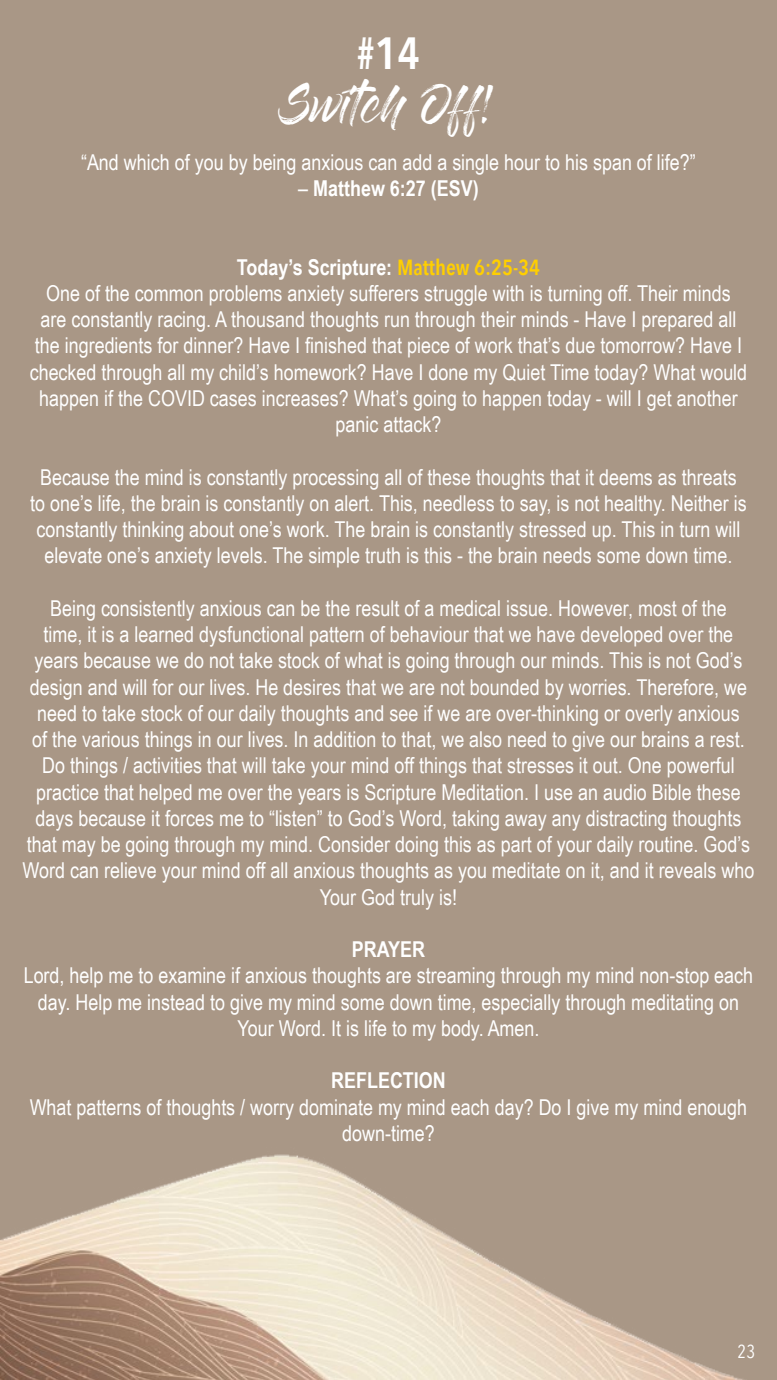
<style>
.page{position:relative;width:777px;height:1380px;background:#fff}
.page>*{position:absolute;margin:0;border:0;box-sizing:border-box;transform-origin:0 0}
.t1{font:600 45px "Avenir Next Condensed";color:#fff}
.t2{font:37.5px "Gloss And Bloom";color:#fff}
.t3{font:21.88px/26.2px "Arial Narrow";color:#fff;text-align:center}
.t4{font:700 21.88px "Arial Narrow";color:#fff}
.t5{font:18.75px "Avenir Next Condensed";color:#fff}
.s1{font-weight:400}
.s2{font-weight:700}
.s3{font-family:"Avenir Next Condensed";font-weight:600;color:#ffcf01}
</style>
<div class="page">
<div style="left:0;top:0;width:776px;height:1380px;background:#a99786"></div>
<img style="left:1px;top:1154px;width:743px;height:226px">
<h1 class="t1" style="left:357px;top:15px;width:64px">#14</h1>
<h2 class="t2" style="left:281px;top:87px;width:215px">Switch Off!</h2>
<p class="t3" style="left:81px;top:148px;width:616px">“And which of you by being anxious can add a single hour to his span of life?”</p>
<p class="t4" style="left:298px;top:172px;width:182px"><span class="s1">–</span> Matthew 6:27 (ESV)</p>
<p class="t3" style="left:30px;top:253px;width:718px"><span class="s2">Today’s Scripture:</span> <span class="s3">Matthew 6:25-34<br></span>One of the common problems anxiety sufferers struggle with is turning off. Their minds<br>are constantly racing. A thousand thoughts run through their minds - Have I prepared all the ingredients for dinner? Have I finished that piece of work that’s due tomorrow? Have I checked through all my child’s homework? Have I done my Quiet Time today? What would happen if the COVID cases increases? What’s going to happen today - will I get another panic attack?</p>
<p class="t3" style="left:30px;top:463px;width:717px">Because the mind is constantly processing all of these thoughts that it deems as threats to one’s life, the brain is constantly on alert. This, needless to say, is not healthy. Neither is constantly thinking about one’s work. The brain is constantly stressed up. This in turn will elevate one’s anxiety levels. The simple truth is this - the brain needs some down time.</p>
<p class="t3" style="left:23px;top:594px;width:733px">Being consistently anxious can be the result of a medical issue. However, most of the<br>time, it is a learned dysfunctional pattern of behaviour that we have developed over the years because we do not take stock of what is going through our minds. This is not God’s design and will for our lives. He desires that we are not bounded by worries. Therefore, we need to take stock of our daily thoughts and see if we are over-thinking or overly anxious<br>of the various things in our lives. In addition to that, we also need to give our brains a rest.<br>Do things / activities that will take your mind off things that stresses it out. One powerful practice that helped me over the years is Scripture Meditation. I use an audio Bible these days because it forces me to “listen” to God’s Word, taking away any distracting thoughts that may be going through my mind. Consider doing this as part of your daily routine. God’s Word can relieve your mind off all anxious thoughts as you meditate on it, and it reveals who Your God truly is!</p>
<p class="t4" style="left:352px;top:933px;width:75px">PRAYER</p>
<p class="t3" style="left:24px;top:962px;width:730px">Lord, help me to examine if anxious thoughts are streaming through my mind non-stop each day. Help me instead to give my mind some down time, especially through meditating on<br>Your Word. It is life to my body. Amen.</p>
<p class="t4" style="left:331px;top:1064px;width:116px">REFLECTION</p>
<p class="t3" style="left:30px;top:1093px;width:718px">What patterns of thoughts / worry dominate my mind each day? Do I give my mind enough down-time?</p>
<p class="t5" style="left:737px;top:1335px;width:19px">23</p>
</div>
